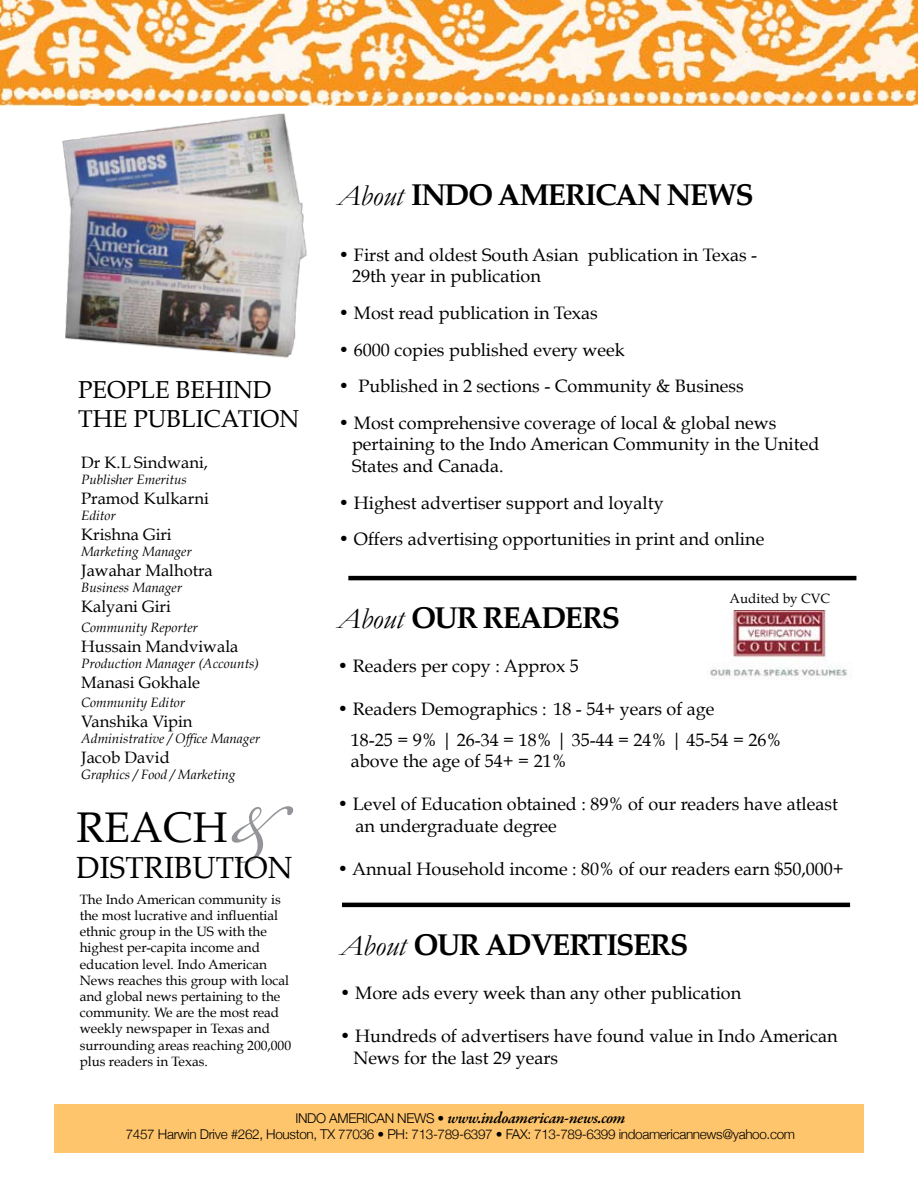
<style>
.page{position:relative;width:918px;height:1188px;background:#fff}
.page>*{position:absolute;margin:0;border:0;box-sizing:border-box;transform-origin:0 0}
.t1{font:120px "Bickham Script Pro";color:#939598}
.t2{font:42px "Palatino";color:#000}
.t3{font:700 30px "Palatino";letter-spacing:-.05em;color:#000}
.t4{font:30px "Palatino";color:#000}
.t5{font:24px/28.8px "Palatino";color:#000}
.t6{font:18px/21.6px "Book Antiqua";color:#000}
.t7{font:16.5px "Book Antiqua";color:#000}
.t8{font:italic 600 16.5px "Garamond Premr Pro";letter-spacing:-.025em;color:#000}
.t9{font:13.5px/16.2px "Book Antiqua";color:#000}
.t10{font:italic 13.5px "Book Antiqua";color:#000}
.t11{font:300 13.5px "Helvetica Neue";letter-spacing:-.025em;color:#000}
.s1{font-family:"Garamond";font-weight:400;font-style:italic}
.s2{font-family:"Helvetica Neue";font-weight:300;font-style:normal;font-size:13.5px}
</style>
<div class="page">
<img style="left:0;top:0;width:918px;height:106px">
<hr style="left:342px;top:903px;width:508px;height:4px;background:#000">
<hr style="left:348px;top:576px;width:508px;height:4px;background:#000">
<img style="left:9px;top:82px;width:373px;height:276px">
<div style="left:54px;top:1104px;width:810px;height:48px;background:#fec56d"></div>
<img style="left:707px;top:611px;width:140px;height:69px">
<h3 class="t5" style="left:78px;top:375px;width:223px">PEOPLE BEHIND<br>THE PUBLICATION</h3>
<p class="t7" style="left:81px;top:452px;width:128px">Dr K.L Sindwani,</p>
<p class="t10" style="left:81px;top:472px;width:107px">Publisher Emeritus</p>
<p class="t7" style="left:81px;top:488px;width:129px">Pramod Kulkarni</p>
<p class="t10" style="left:81px;top:508px;width:36px">Editor</p>
<p class="t7" style="left:81px;top:524px;width:92px">Krishna Giri</p>
<p class="t10" style="left:81px;top:544px;width:112px">Marketing Manager</p>
<p class="t7" style="left:81px;top:560px;width:133px">Jawahar Malhotra</p>
<p class="t10" style="left:81px;top:580px;width:102px">Business Manager</p>
<p class="t7" style="left:81px;top:596px;width:91px">Kalyani Giri</p>
<p class="t10" style="left:81px;top:619px;width:118px">Community Reporter</p>
<p class="t7" style="left:81px;top:636px;width:159px">Hussain Mandviwala</p>
<p class="t10" style="left:81px;top:655px;width:179px">Production Manager (Accounts)</p>
<p class="t7" style="left:81px;top:672px;width:120px">Manasi Gokhale</p>
<p class="t10" style="left:81px;top:695px;width:105px">Community Editor</p>
<p class="t7" style="left:81px;top:711px;width:113px">Vanshika Vipin</p>
<p class="t10" style="left:81px;top:731px;width:180px">Administrative / Office Manager</p>
<p class="t7" style="left:81px;top:747px;width:90px">Jacob David</p>
<p class="t10" style="left:81px;top:767px;width:156px">Graphics / Food / Marketing</p>
<h2 class="t2" style="left:76px;top:793px;width:153px">REACH</h2>
<h1 class="t1" style="left:228px;top:730px;width:56px">&amp;</h1>
<h3 class="t4" style="left:76px;top:843px;width:218px">DISTRIBUTION</h3>
<p class="t9" style="left:80px;top:891px;width:213px">The Indo American community is the most lucrative and influential ethnic group in the US with the highest per-capita income and education level. Indo American<br>News reaches this group with local and global news pertaining to the community. We are the most read weekly newspaper in Texas and surrounding areas reaching 200,000 plus readers in Texas.</p>
<h3 class="t3" style="left:338px;top:169px;width:418px"><span class="s1">About</span> INDO AMERICAN NEWS</h3>
<p class="t6" style="left:352px;top:244px;width:407px;text-indent:-14px">• First and oldest South Asian publication in Texas -<br>29th year in publication</p>
<p class="t6" style="left:339px;top:302px;width:261px">• Most read publication in Texas</p>
<p class="t6" style="left:339px;top:339px;width:288px">• 6000 copies published every week</p>
<p class="t6" style="left:339px;top:375px;width:407px">• Published in 2 sections - Community &amp; Business</p>
<p class="t6" style="left:352px;top:412px;width:469px;text-indent:-14px">• Most comprehensive coverage of local &amp; global news pertaining to the Indo American Community in the United<br>States and Canada.</p>
<p class="t6" style="left:339px;top:492px;width:327px">• Highest advertiser support and loyalty</p>
<p class="t6" style="left:339px;top:528px;width:427px">• Offers advertising opportunities in print and online</p>
<p class="t9" style="left:730px;top:590px;width:102px">Audited by CVC</p>
<h3 class="t3" style="left:338px;top:592px;width:284px"><span class="s1">About</span> OUR READERS</h3>
<p class="t6" style="left:337px;top:655px;width:243px">• Readers per copy : Approx 5</p>
<p class="t6" style="left:351px;top:694px;width:432px;line-height:30.6px;text-indent:-14px">• Readers Demographics : 18 - 54+ years of age<br>18-25 = 9% | 26-34 = 18% | 35-44 = 24% | 45-54 = 26%</p>
<p class="t6" style="left:351px;top:750px;width:217px">above the age of 54+ = 21%</p>
<p class="t6" style="left:355px;top:793px;width:484px;text-indent:-18px">• Level of Education obtained : 89% of our readers have atleast an undergraduate degree</p>
<p class="t6" style="left:337px;top:858px;width:508px">• Annual Household income : 80% of our readers earn $50,000+</p>
<h3 class="t3" style="left:340px;top:920px;width:350px"><span class="s1">About</span> OUR ADVERTISERS</h3>
<p class="t6" style="left:340px;top:982px;width:403px">• More ads every week than any other publication</p>
<p class="t6" style="left:353px;top:1026px;width:486px;text-indent:-14px">• Hundreds of advertisers have found value in Indo American<br>News for the last 29 years</p>
<p class="t8" style="left:295px;top:1108px;width:332px"><span class="s2">INDO AMERICAN NEWS •</span> www.indoamerican-news.com</p>
<p class="t11" style="left:126px;top:1126px;width:671px">7457 Harwin Drive #262, Houston, TX 77036 • PH: 713-789-6397 • FAX: 713-789-6399 indoamericannews@yahoo.com</p>
</div>
